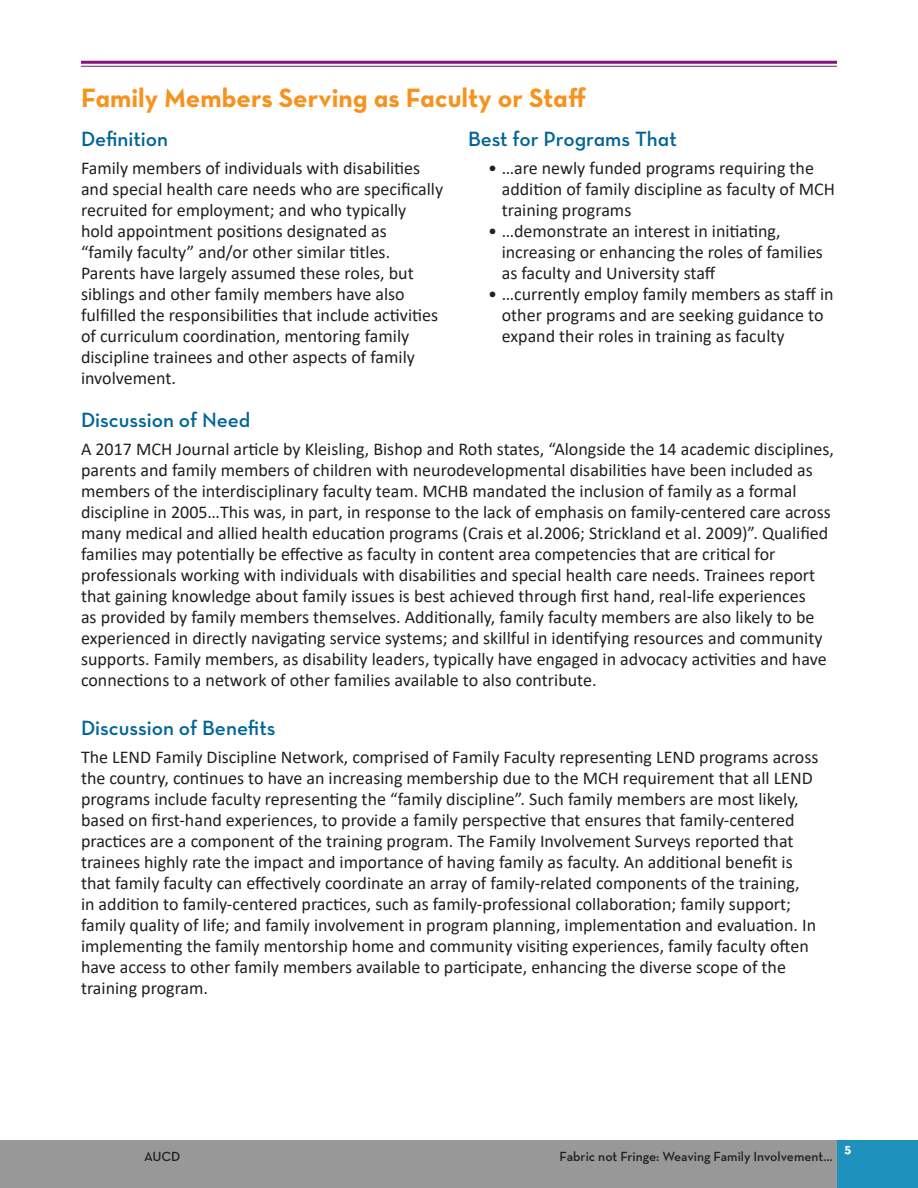
<style>
.page{position:relative;width:918px;height:1188px;background:#fff}
.page>*{position:absolute;margin:0;border:0;box-sizing:border-box;transform-origin:0 0}
.h2_body-subhead_oran{font:27px "Neutraface Text Bold Alt";color:#f7931d}
.h3_body-subhead_smal{font:21px "Neutraface Text Demi Alt";color:#006596}
.t1{font:18px/21px "Calibri";color:#231f20}
.t2{font:600 13.5px "Neutraface Text";color:#231f20}
.t3{font:700 13.5px "Neutraface Text";color:#fff}
</style>
<div class="page">
<div style="left:837px;top:1140px;width:81px;height:48px;background:#1e92bc"></div>
<div style="left:0;top:1140px;width:837px;height:48px;background:#989898"></div>
<hr style="left:81px;top:61px;width:756px;height:3px;background:#881277">
<hr style="left:81px;top:66px;width:756px;height:1px;background:#881277">
<p class="h2_body-subhead_oran" style="left:81px;top:81px;width:507px">Family Members Serving as Faculty or Staff</p>
<p class="h3_body-subhead_smal" style="left:81px;top:126px;width:89px">Definition</p>
<p class="t1" style="left:81px;top:157px;width:364px">Family members of individuals with disabilities and special health care needs who are specifically recruited for employment; and who typically hold appointment positions designated as “family faculty” and/or other similar titles.<br>Parents have largely assumed these roles, but siblings and other family members have also fulfilled the responsibilities that include activities of curriculum coordination, mentoring family discipline trainees and other aspects of family involvement.</p>
<p class="h3_body-subhead_smal" style="left:468px;top:126px;width:210px">Best for Programs That</p>
<p class="t1" style="left:502px;top:157px;width:335px;text-indent:-14px">• …are newly funded programs requiring the addition of family discipline as faculty of MCH training programs</p>
<p class="t1" style="left:502px;top:220px;width:323px;text-indent:-14px">• …demonstrate an interest in initiating, increasing or enhancing the roles of families as faculty and University staff</p>
<p class="t1" style="left:502px;top:283px;width:333px;text-indent:-14px">• …currently employ family members as staff in other programs and are seeking guidance to expand their roles in training as faculty</p>
<p class="h3_body-subhead_smal" style="left:81px;top:406px;width:171px">Discussion of Need</p>
<p class="t1" style="left:81px;top:438px;width:755px">A 2017 MCH Journal article by Kleisling, Bishop and Roth states, “Alongside the 14 academic disciplines, parents and family members of children with neurodevelopmental disabilities have been included as members of the interdisciplinary faculty team. MCHB mandated the inclusion of family as a formal discipline in 2005…This was, in part, in response to the lack of emphasis on family-centered care across many medical and allied health education programs (Crais et al.2006; Strickland et al. 2009)”. Qualified families may potentially be effective as faculty in content area competencies that are critical for professionals working with individuals with disabilities and special health care needs. Trainees report that gaining knowledge about family issues is best achieved through first hand, real-life experiences<br>as provided by family members themselves. Additionally, family faculty members are also likely to be experienced in directly navigating service systems; and skillful in identifying resources and community supports. Family members, as disability leaders, typically have engaged in advocacy activities and have connections to a network of other families available to also contribute.</p>
<p class="h3_body-subhead_smal" style="left:81px;top:715px;width:196px">Discussion of Benefits</p>
<p class="t1" style="left:81px;top:746px;width:739px">The LEND Family Discipline Network, comprised of Family Faculty representing LEND programs across the country, continues to have an increasing membership due to the MCH requirement that all LEND programs include faculty representing the “family discipline”. Such family members are most likely, based on first-hand experiences, to provide a family perspective that ensures that family-centered practices are a component of the training program. The Family Involvement Surveys reported that trainees highly rate the impact and importance of having family as faculty. An additional benefit is that family faculty can effectively coordinate an array of family-related components of the training,<br>in addition to family-centered practices, such as family-professional collaboration; family support; family quality of life; and family involvement in program planning, implementation and evaluation. In implementing the family mentorship home and community visiting experiences, family faculty often have access to other family members available to participate, enhancing the diverse scope of the training program.</p>
<p class="t2" style="left:144px;top:1148px;width:38px">AUCD</p>
<p class="t2" style="left:560px;top:1148px;width:275px">Fabric not Fringe: Weaving Family Involvement...</p>
<p class="t3" style="left:844px;top:1140px;width:8px">5</p>
</div>
